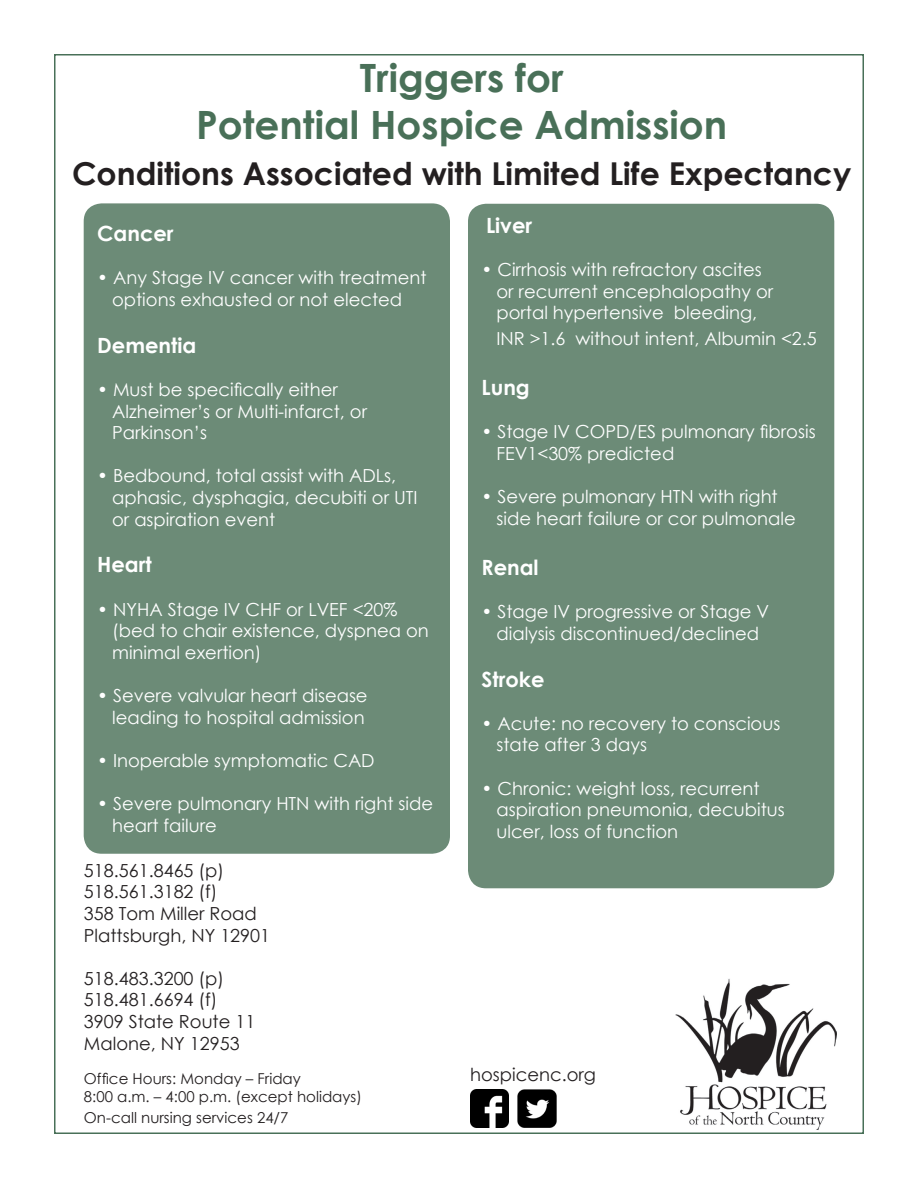
<style>
.page{position:relative;width:918px;height:1188px;background:#fff}
.page>*{position:absolute;margin:0;border:0;box-sizing:border-box;transform-origin:0 0}
.t1{font:700 39px "Century Gothic";color:#497058}
.t2{font:700 31.5px "Century Gothic";color:#231f20}
.t3{font:700 21px "Century Gothic";color:#fff}
.t4{font:18px/21.6px "Century Gothic";color:#fff}
.t5{font:18px "Century Gothic";color:#231f20}
.t6{font:15px "Century Gothic";color:#231f20}
</style>
<div class="page">
<img style="left:675px;top:978px;width:162px;height:152px">
<div style="left:84px;top:203px;width:366px;height:651px;background:#6c8b77;border-radius:18px"></div>
<div style="left:468px;top:204px;width:366px;height:684px;background:#6c8b77;border-radius:18px"></div>
<img style="left:513px;top:1089px;width:47px;height:44px">
<img style="left:470px;top:1089px;width:38px;height:38px">
<p class="t1" style="left:360px;top:48px;width:205px">Triggers for</p>
<p class="t1" style="left:196px;top:95px;width:533px">Potential Hospice Admission</p>
<p class="t2" style="left:72px;top:150px;width:781px">Conditions Associated with Limited Life Expectancy</p>
<p class="t3" style="left:97px;top:218px;width:78px">Cancer</p>
<p class="t4" style="left:97px;top:267px;width:331px;text-align:center">• Any Stage IV cancer with treatment options exhausted or not elected</p>
<p class="t3" style="left:97px;top:329px;width:101px">Dementia</p>
<p class="t4" style="left:112px;top:378px;width:256px;text-indent:-15px">• Must be specifically either<br>Alzheimer’s or Multi-infarct, or<br>Parkinson’s</p>
<p class="t4" style="left:112px;top:465px;width:307px;text-indent:-15px">• Bedbound, total assist with ADLs, aphasic, dysphagia, decubiti or UTI or aspiration event</p>
<p class="t3" style="left:97px;top:549px;width:56px">Heart</p>
<p class="t4" style="left:112px;top:598px;width:318px;text-indent:-15px">• NYHA Stage IV CHF or LVEF &lt;20% (bed to chair existence, dyspnea on minimal exertion)</p>
<p class="t4" style="left:97px;top:684px;width:272px;text-align:right">• Severe valvular heart disease leading to hospital admission</p>
<p class="t4" style="left:97px;top:749px;width:279px">• Inoperable symptomatic CAD</p>
<p class="t4" style="left:112px;top:792px;width:322px;text-indent:-15px">• Severe pulmonary HTN with right side heart failure</p>
<p class="t3" style="left:486px;top:209px;width:48px">Liver</p>
<p class="t4" style="left:482px;top:259px;width:282px">• Cirrhosis with refractory ascites</p>
<p class="t4" style="left:496px;top:280px;width:278px">or recurrent encephalopathy or portal hypertensive bleeding,</p>
<p class="t4" style="left:496px;top:327px;width:322px">INR &gt;1.6 without intent, Albumin &lt;2.5</p>
<p class="t3" style="left:482px;top:371px;width:50px">Lung</p>
<p class="t4" style="left:482px;top:421px;width:336px">• Stage IV COPD/ES pulmonary fibrosis</p>
<p class="t4" style="left:496px;top:442px;width:179px">FEV1&lt;30% predicted</p>
<p class="t4" style="left:496px;top:485px;width:301px;text-indent:-15px">• Severe pulmonary HTN with right side heart failure or cor pulmonale</p>
<p class="t3" style="left:482px;top:551px;width:59px">Renal</p>
<p class="t4" style="left:482px;top:601px;width:289px;text-align:center">• Stage IV progressive or Stage V dialysis discontinued/declined</p>
<p class="t3" style="left:482px;top:663px;width:64px">Stroke</p>
<p class="t4" style="left:496px;top:712px;width:285px;text-indent:-15px">• Acute: no recovery to conscious state after 3 days</p>
<p class="t4" style="left:496px;top:777px;width:290px;text-indent:-15px">• Chronic: weight loss, recurrent aspiration pneumonia, decubitus ulcer, loss of function</p>
<p class="t5" style="left:84px;top:858px;width:142px">518.561.8465 (p)</p>
<p class="t5" style="left:84px;top:879px;width:135px">518.561.3182 (f)</p>
<p class="t5" style="left:84px;top:901px;width:175px">358 Tom Miller Road</p>
<p class="t5" style="left:84px;top:922px;width:188px">Plattsburgh, NY 12901</p>
<p class="t5" style="left:84px;top:966px;width:142px">518.483.3200 (p)</p>
<p class="t5" style="left:84px;top:987px;width:135px">518.481.6694 (f)</p>
<p class="t5" style="left:84px;top:1009px;width:173px">3909 State Route 11</p>
<p class="t5" style="left:84px;top:1030px;width:157px">Malone, NY 12953</p>
<p class="t6" style="left:84px;top:1068px;width:218px">Office Hours: Monday – Friday</p>
<p class="t6" style="left:84px;top:1086px;width:279px">8:00 a.m. – 4:00 p.m. (except holidays)</p>
<p class="t6" style="left:84px;top:1107px;width:206px">On-call nursing services 24/7</p>
<p class="t5" style="left:470px;top:1062px;width:127px">hospicenc.org</p>
</div>
